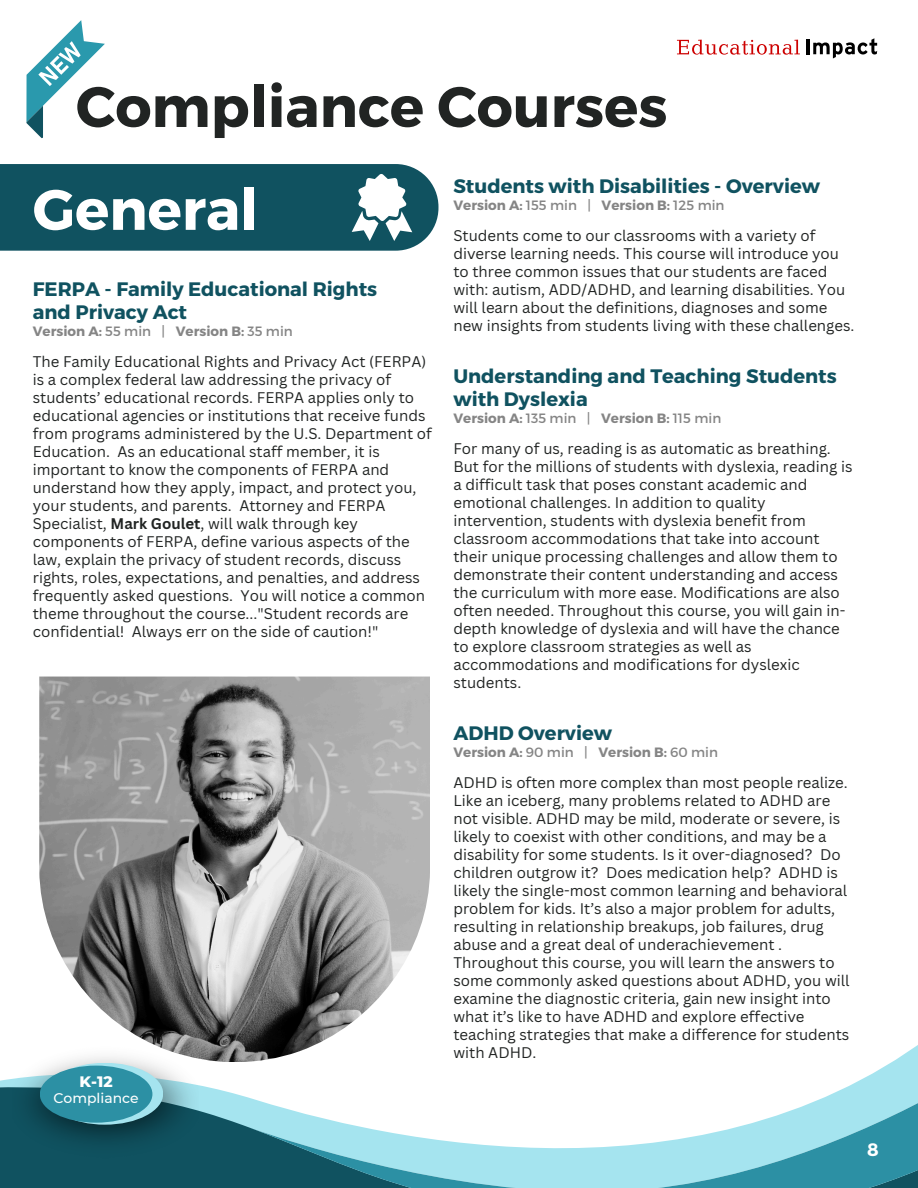
<style>
.page{position:relative;width:918px;height:1188px;background:#fff}
.page>*{position:absolute;margin:0;border:0;box-sizing:border-box;transform-origin:0 0}
.t1{font:700 56.85px "Montserrat";color:#212423}
.t2{font:700 56.85px "Montserrat";color:#fff}
.t3{font:700 19.5px/23px "Montserrat";color:#105260}
.t4{font:700 18px "Montserrat";color:#fff}
.t5{font:800 15.45px "Montserrat";color:#fff}
.t6{font:15px/18px "Canva Sans";color:#212423}
.t7{font:500 13.95px "Montserrat";color:#fff}
.t8{font:700 13.5px "Montserrat";color:#858585}
.s1{font-weight:400}
.s2{font-weight:700}
</style>
<div class="page">
<svg style="left:677px;top:40px;width:123px;height:15px"></svg>
<hr style="left:806px;top:39px;width:3px;height:15px;background:#000">
<svg style="left:813px;top:38px;width:64px;height:20px"></svg>
<svg style="left:26px;top:20px;width:79px;height:118px"></svg>
<svg style="left:0;top:1080px;width:244px;height:108px;background:#2b6a77"></svg>
<svg style="left:244px;top:1045px;width:674px;height:143px"></svg>
<img style="left:12px;top:1062px;width:186px;height:99px">
<svg style="left:47px;top:1063px;width:116px;height:62px"></svg>
<div style="left:40px;top:1066px;width:112px;height:57px;background:#2c90a4;border-radius:50%"></div>
<img style="left:39px;top:677px;width:391px;height:385px">
<svg style="left:0;top:164px;width:438px;height:87px;background:#235f6c"></svg>
<h1 class="t1" style="left:76px;top:70px;width:593px">Compliance Courses</h1>
<p class="t2" style="left:33px;top:173px;width:227px">General</p>
<h2 class="t3" style="left:33px;top:276px;width:346px">FERPA - Family Educational Rights and Privacy Act</h2>
<h2 class="t8" style="left:33px;top:322px;width:262px">Version A: <span class="s1">55 min |</span> Version B: <span class="s1">35 min</span></h2>
<p class="t6" style="left:33px;top:352px;width:401px">The Family Educational Rights and Privacy Act (FERPA) is a complex federal law addressing the privacy of students’ educational records. FERPA applies only to educational agencies or institutions that receive funds from programs administered by the U.S. Department of Education. As an educational staff member, it is important to know the components of FERPA and understand how they apply, impact, and protect you, your students, and parents. Attorney and FERPA Specialist, <span class="s2">Mark Goulet</span>, will walk through key components of FERPA, define various aspects of the law, explain the privacy of student records, discuss rights, roles, expectations, and penalties, and address frequently asked questions. You will notice a common theme throughout the course..."Student records are confidential! Always err on the side of caution!"</p>
<p class="t5" style="left:80px;top:1072px;width:35px">K-12</p>
<p class="t7" style="left:54px;top:1089px;width:87px">Compliance</p>
<p class="t3" style="left:453px;top:173px;width:368px">Students with Disabilities - Overview</p>
<p class="t8" style="left:453px;top:196px;width:273px">Version A: <span class="s1">155 min |</span> Version B: <span class="s1">125 min</span></p>
<h2 class="t6" style="left:453px;top:226px;width:403px">Students come to our classrooms with a variety of diverse learning needs. This course will introduce you to three common issues that our students are faced with: autism, ADD/ADHD, and learning disabilities. You will learn about the definitions, diagnoses and some new insights from students living with these challenges.</h2>
<h2 class="t3" style="left:453px;top:363px;width:385px">Understanding and Teaching Students with Dyslexia</h2>
<h2 class="t8" style="left:453px;top:409px;width:269px">Version A: <span class="s1">135 min |</span> Version B: <span class="s1">115 min</span></h2>
<p class="t6" style="left:453px;top:439px;width:401px">For many of us, reading is as automatic as breathing.<br>But for the millions of students with dyslexia, reading is a difficult task that poses constant academic and emotional challenges. In addition to quality intervention, students with dyslexia benefit from classroom accommodations that take into account their unique processing challenges and allow them to demonstrate their content understanding and access the curriculum with more ease. Modifications are also often needed. Throughout this course, you will gain in&shy;depth knowledge of dyslexia and will have the chance to explore classroom strategies as well as accommodations and modifications for dyslexic students.</p>
<h2 class="t3" style="left:453px;top:721px;width:160px">ADHD Overview</h2>
<h2 class="t8" style="left:453px;top:744px;width:266px">Version A: <span class="s1">90 min |</span> Version B: <span class="s1">60 min</span></h2>
<p class="t6" style="left:453px;top:773px;width:398px">ADHD is often more complex than most people realize.<br>Like an iceberg, many problems related to ADHD are not visible. ADHD may be mild, moderate or severe, is likely to coexist with other conditions, and may be a disability for some students. Is it over-diagnosed? Do children outgrow it? Does medication help? ADHD is likely the single-most common learning and behavioral problem for kids. It’s also a major problem for adults, resulting in relationship breakups, job failures, drug abuse and a great deal of underachievement .<br>Throughout this course, you will learn the answers to some commonly asked questions about ADHD, you will examine the diagnostic criteria, gain new insight into what it’s like to have ADHD and explore effective teaching strategies that make a difference for students with ADHD.</p>
<h1 class="t4" style="left:867px;top:1138px;width:13px">8</h1>
</div>
